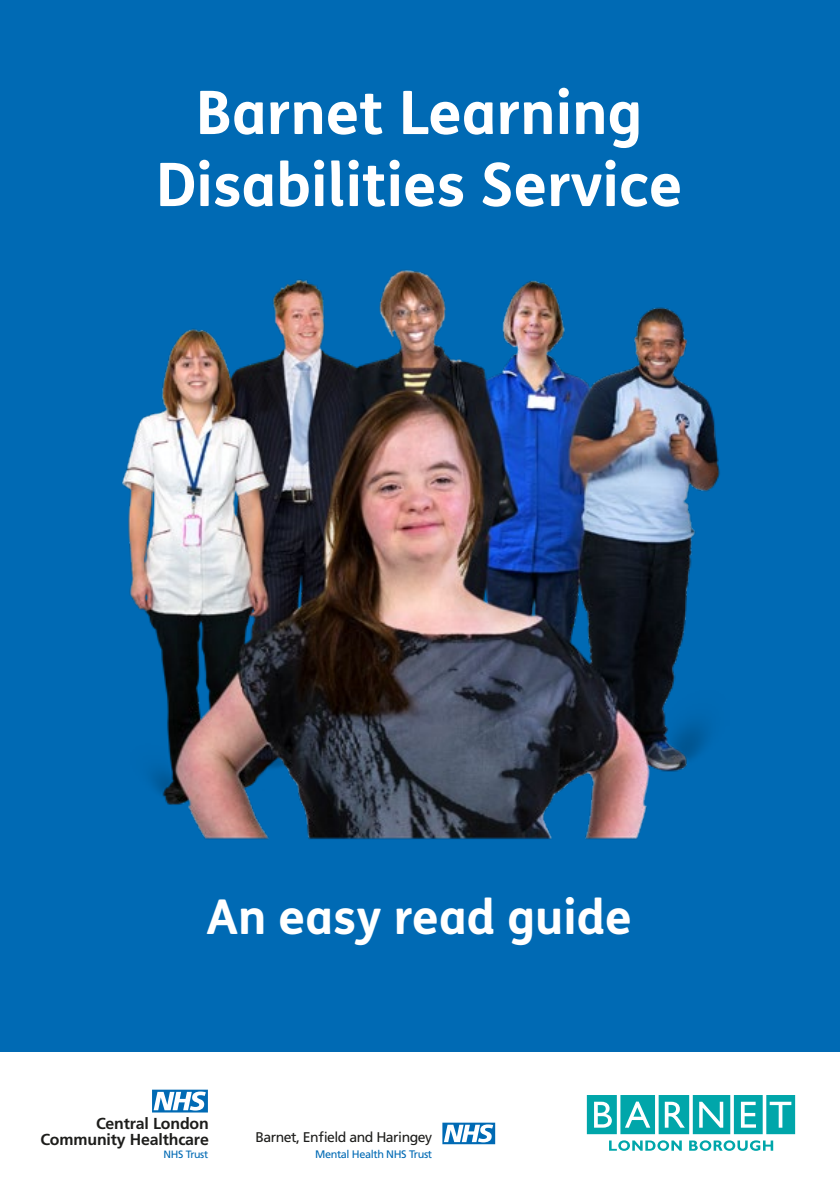
<style>
.page{position:relative;width:840px;height:1191px;background:#fff}
.page>*{position:absolute;margin:0;border:0;box-sizing:border-box;transform-origin:0 0}
.t1{font:700 60px/72px "FS Me";color:#fff;text-align:center}
.t2{font:700 48px "FS Me";color:#fff}
.t3{font:700 15.8px/15.8px "Frutiger LT Std";letter-spacing:-.01em;color:#1d1d1b;text-align:right}
.t4{font:14px "Frutiger LT Std";letter-spacing:-.035em;color:#1d1d1b}
.t5{font:11px "Frutiger LT Std";letter-spacing:-.035em;color:#006ab4}
.t6{font:10.6px "Frutiger LT Std";letter-spacing:-.035em;color:#006ab4}
</style>
<div class="page">
<div style="left:0;top:0;width:839px;height:1051px;background:#006ab4"></div>
<svg style="left:586px;top:1095px;width:208px;height:39px"></svg>
<svg style="left:609px;top:1140px;width:72px;height:10px"></svg>
<svg style="left:689px;top:1140px;width:83px;height:10px"></svg>
<svg style="left:442px;top:1122px;width:53px;height:22px"></svg>
<img style="left:122px;top:269px;width:598px;height:571px">
<svg style="left:152px;top:1089px;width:56px;height:23px"></svg>
<p class="t1" style="left:156px;top:74px;width:527px">Barnet Learning<br>Disabilities Service</p>
<p class="t2" style="left:206px;top:879px;width:427px">An easy read guide</p>
<p class="t3" style="left:40px;top:1115px;width:170px">Central London<br>Community Healthcare</p>
<p class="t6" style="left:163px;top:1147px;width:46px">NHS Trust</p>
<p class="t4" style="left:255px;top:1128px;width:178px">Barnet, Enfield and Haringey</p>
<p class="t5" style="left:315px;top:1147px;width:118px">Mental Health NHS Trust</p>
</div>
